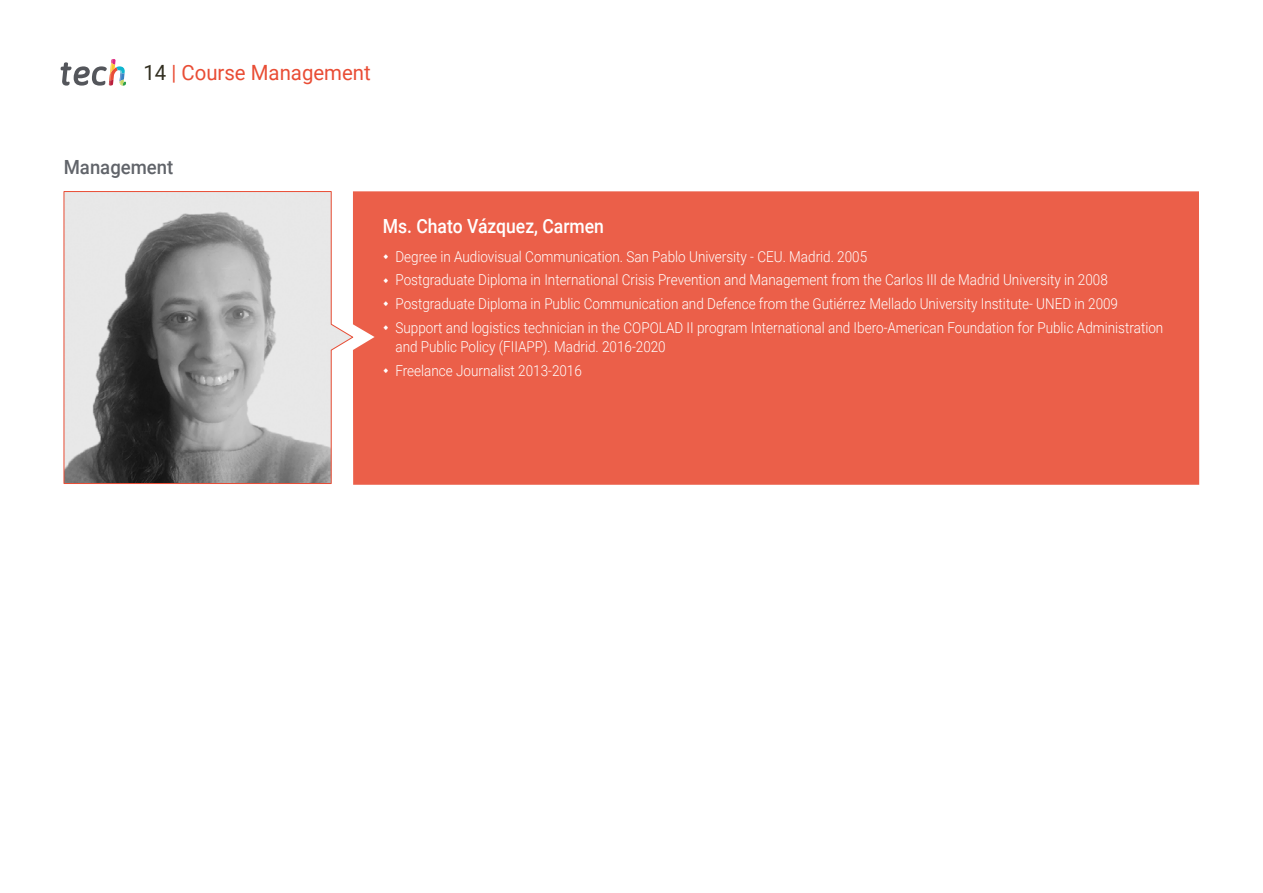
<style>
.page{position:relative;width:1263px;height:893px;background:#fff}
.page>*{position:absolute;margin:0;border:0;box-sizing:border-box;transform-origin:0 0}
.t1{font:21px "Roboto";color:#e94d35}
.t2{font:500 19.5px "Roboto";color:#fff;scale:.9 1}
.t3{font:500 19.5px "Roboto";color:#61646a;scale:.95 1}
.t4{font:300 15px/23.7px "Roboto";color:#fff;scale:.9 1}
.s1{color:#312e20}
</style>
<div class="page">
<svg style="left:61px;top:59px;width:65px;height:27px"></svg>
<div style="left:353px;top:191px;width:846px;height:294px;background:#eb5f49"></div>
<svg style="left:64px;top:191px;width:289px;height:293px;background:#adabab"></svg>
<svg style="left:384px;top:254px;width:4px;height:5px"></svg>
<svg style="left:384px;top:278px;width:4px;height:5px"></svg>
<svg style="left:384px;top:301px;width:4px;height:5px"></svg>
<svg style="left:384px;top:325px;width:4px;height:5px"></svg>
<svg style="left:384px;top:368px;width:4px;height:5px"></svg>
<h1 class="t1" style="left:144px;top:57px;width:229px"><span class="s1">14</span> | Course Management</h1>
<h2 class="t3" style="left:64px;top:154px;width:117px">Management</h2>
<h2 class="t2" style="left:383px;top:212px;width:247px">Ms. Chato Vázquez, Carmen</h2>
<p class="t4" style="left:395px;top:244px;width:855px">Degree in Audiovisual Communication. San Pablo University - CEU. Madrid. 2005<br>Postgraduate Diploma in International Crisis Prevention and Management from the Carlos III de Madrid University in 2008<br>Postgraduate Diploma in Public Communication and Defence from the Gutiérrez Mellado University Institute- UNED in 2009<br>Support and logistics technician in the COPOLAD II program International and Ibero-American Foundation for Public Administration</p>
<p class="t4" style="left:395px;top:335px;width:302px">and Public Policy (FIIAPP). Madrid. 2016-2020<br>Freelance Journalist 2013-2016</p>
</div>
